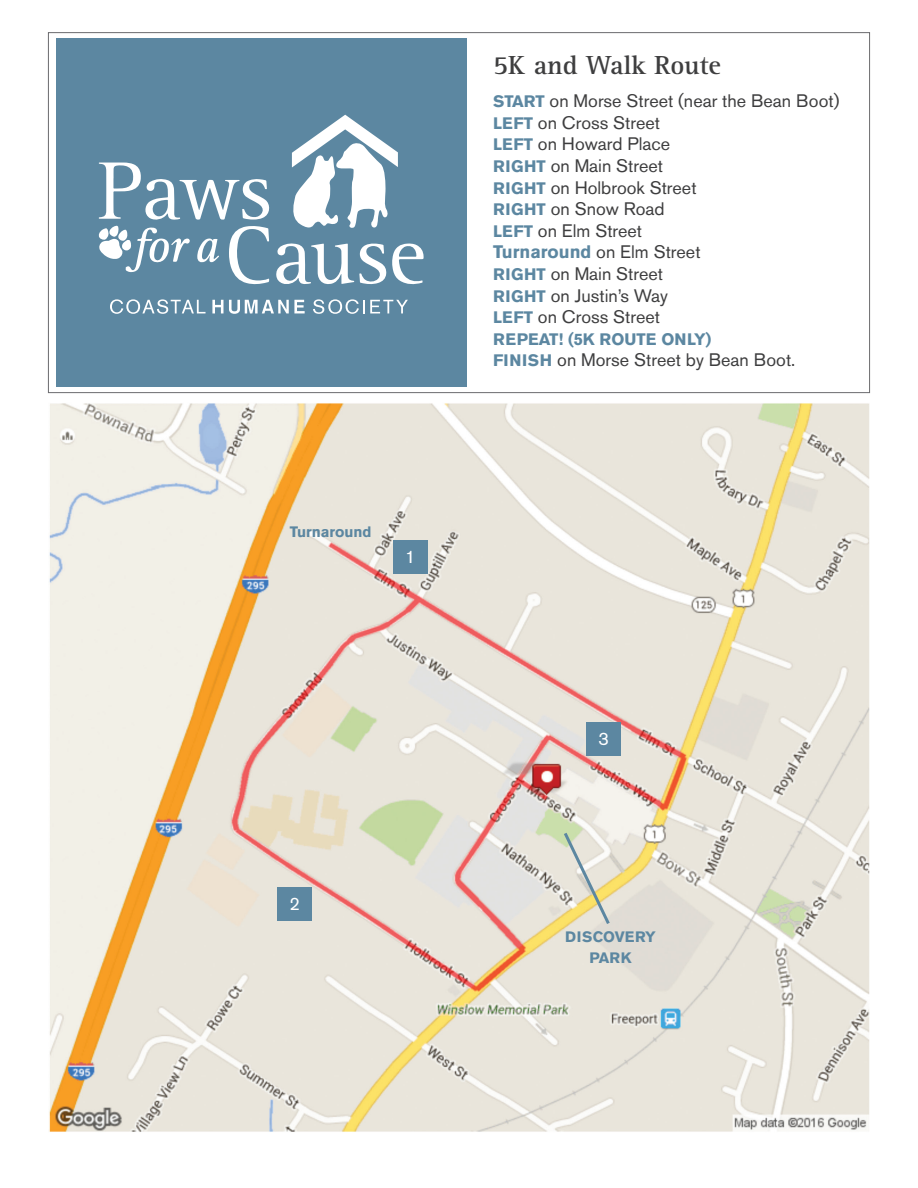
<style>
.page{position:relative;width:918px;height:1188px;background:#fff}
.page>*{position:absolute;margin:0;border:0;box-sizing:border-box;transform-origin:0 0}
.t1{font:700 27px "Rotis Serif";color:#3e3e3f}
.t2{font:18px "Akzidenz Grotesk BQ";color:#3e3e3f}
.t3{font:18px "Akzidenz Grotesk BQ";color:#fff}
.t4{font:700 16.5px "Akzidenz Grotesk BQ";color:#5c87a1}
.t5{font:700 15px/21.6px "Akzidenz Grotesk BQ";color:#5c87a1;text-align:center}
.s1{font-weight:700;font-size:16.5px;color:#5c87a1}
.s2{font-weight:700;color:#5c87a1}
</style>
<div class="page">
<img style="left:49px;top:403px;width:821px;height:729px">
<div style="left:56px;top:38px;width:410px;height:349px;background:#5c87a1"></div>
<svg style="left:313px;top:299px;width:95px;height:15px"></svg>
<svg style="left:110px;top:299px;width:96px;height:15px"></svg>
<svg style="left:212px;top:300px;width:11px;height:13px"></svg>
<svg style="left:229px;top:300px;width:76px;height:14px"></svg>
<svg style="left:99px;top:115px;width:325px;height:170px"></svg>
<svg style="left:561px;top:829px;width:51px;height:98px;background:#e0ddc5"></svg>
<div style="left:393px;top:540px;width:35px;height:33px;background:#5c87a1"></div>
<div style="left:278px;top:887px;width:34px;height:34px;background:#5c87a1"></div>
<div style="left:587px;top:723px;width:34px;height:33px;background:#5c87a1"></div>
<p class="t5" style="left:290px;top:521px;width:83px">Turnaround</p>
<p class="t3" style="left:405px;top:546px;width:12px">1</p>
<p class="t3" style="left:290px;top:893px;width:12px">2</p>
<p class="t1" style="left:493px;top:50px;width:229px">5K and Walk Route</p>
<p class="t2" style="left:493px;top:90px;width:348px"><span class="s1">START</span> on Morse Street (near the Bean Boot)</p>
<p class="t2" style="left:493px;top:112px;width:168px"><span class="s1">LEFT</span> on Cross Street</p>
<p class="t2" style="left:493px;top:133px;width:179px"><span class="s1">LEFT</span> on Howard Place</p>
<p class="t2" style="left:493px;top:155px;width:172px"><span class="s1">RIGHT</span> on Main Street</p>
<p class="t2" style="left:493px;top:177px;width:205px"><span class="s1">RIGHT</span> on Holbrook Street</p>
<p class="t2" style="left:493px;top:198px;width:173px"><span class="s1">RIGHT</span> on Snow Road</p>
<p class="t2" style="left:493px;top:220px;width:151px"><span class="s1">LEFT</span> on Elm Street</p>
<p class="t2" style="left:493px;top:241px;width:209px"><span class="s2">Turnaround</span> on Elm Street</p>
<p class="t2" style="left:493px;top:263px;width:172px"><span class="s1">RIGHT</span> on Main Street</p>
<p class="t2" style="left:493px;top:285px;width:176px"><span class="s1">RIGHT</span> on Justin’s Way</p>
<p class="t2" style="left:493px;top:306px;width:168px"><span class="s1">LEFT</span> on Cross Street</p>
<p class="t4" style="left:493px;top:329px;width:220px">REPEAT! (5K ROUTE ONLY)</p>
<p class="t2" style="left:493px;top:349px;width:304px"><span class="s1">FINISH</span> on Morse Street by Bean Boot.</p>
<p class="t3" style="left:599px;top:728px;width:12px">3</p>
<p class="t5" style="left:565px;top:926px;width:92px">DISCOVERY<br>PARK</p>
</div>
